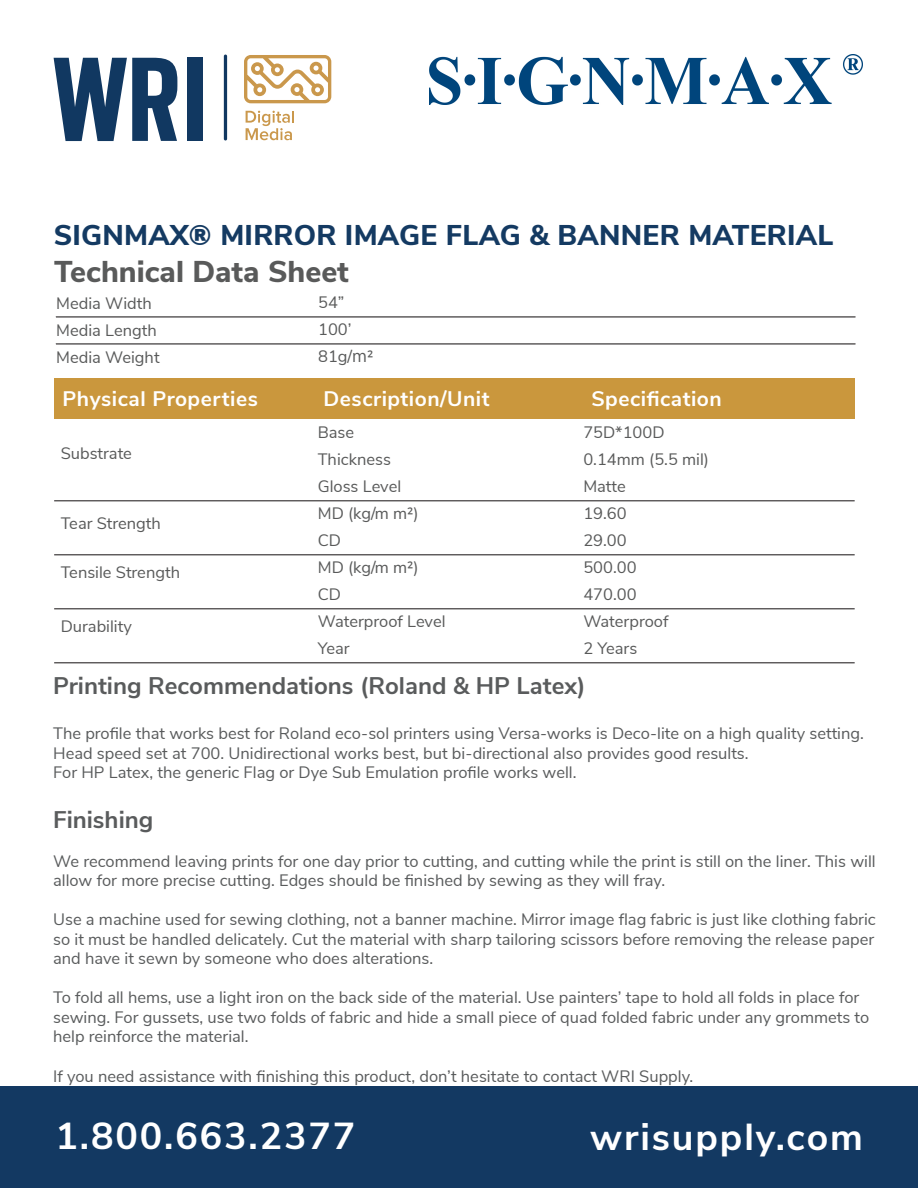
<style>
.page{position:relative;width:918px;height:1188px;background:#fff}
.page>*{position:absolute;margin:0;border:0;box-sizing:border-box;transform-origin:0 0}
.t1{font:700 37.5px "Nunito Sans";letter-spacing:.05em;color:#fff}
.t2{font:800 30px "Nunito Sans";color:#595a5a}
.t3{font:800 28.5px "Nunito Sans";letter-spacing:.01em;color:#143a62}
.t4{font:700 24px "Nunito Sans";color:#595b5c}
.t5{font:700 21px "Nunito Sans";letter-spacing:.025em;color:#fff}
.t6{font:16.5px/19.5px "Nunito Sans";color:#595b5c}
.t7{font:16.5px/27px "Nunito Sans";color:#595a5a}
.s1{font-family:"Koz Go Pr 6 N"}
</style>
<div class="page">
<div style="left:0;top:1087px;width:918px;height:101px;background:#133962"></div>
<img style="left:429px;top:55px;width:433px;height:49px">
<hr style="left:224px;top:55px;width:3px;height:86px;background:#113861;border-radius:2px">
<svg style="left:54px;top:58px;width:123px;height:83px"></svg>
<div style="left:188px;top:58px;width:15px;height:83px;background:#113861"></div>
<svg style="left:246px;top:111px;width:48px;height:29px"></svg>
<svg style="left:244px;top:55px;width:87px;height:48px"></svg>
<hr style="left:56px;top:317px;width:800px;height:1px;background:#231f20">
<hr style="left:56px;top:344px;width:800px;height:1px;background:#231f20">
<div style="left:54px;top:378px;width:801px;height:40px;background:#ca973d"></div>
<hr style="left:54px;top:501px;width:801px;height:1px;background:#231f20">
<hr style="left:54px;top:555px;width:801px;height:1px;background:#231f20">
<hr style="left:54px;top:609px;width:801px;height:1px;background:#231f20">
<hr style="left:54px;top:663px;width:801px;height:1px;background:#231f20">
<h3 class="t3" style="left:54px;top:214px;width:781px">SIGNMAX® MIRROR IMAGE FLAG &amp; BANNER MATERIAL</h3>
<h2 class="t2" style="left:54px;top:249px;width:296px">Technical Data Sheet</h2>
<p class="t7" style="left:56px;top:288px;width:105px">Media Width<br>Media Length<br>Media Weight</p>
<p class="t7" style="left:318px;top:288px;width:57px">54”<br>100’<br>81g/<span class="s1">m</span>2</p>
<p class="t5" style="left:63px;top:383px;width:197px">Physical Properties</p>
<p class="t5" style="left:324px;top:383px;width:168px">Description/Unit</p>
<p class="t7" style="left:318px;top:417px;width:129px">Base<br>Thickness<br>Gloss Level<br>MD (kg/m m2)<br>CD<br>MD (kg/m m2)<br>CD<br>Waterproof Level<br>Year</p>
<p class="t5" style="left:591px;top:383px;width:132px">Specification</p>
<p class="t7" style="left:583px;top:417px;width:127px">75D*100D<br>0.14mm (5.5 mil)<br>Matte<br>19.60<br>29.00<br>500.00<br>470.00<br>Waterproof<br>2 Years</p>
<p class="t7" style="left:61px;top:438px;width:73px">Substrate</p>
<p class="t7" style="left:61px;top:508px;width:102px">Tear Strength</p>
<p class="t7" style="left:61px;top:558px;width:121px">Tensile Strength</p>
<p class="t7" style="left:61px;top:611px;width:73px">Durability</p>
<h3 class="t4" style="left:53px;top:668px;width:534px">Printing Recommendations (Roland &amp; HP Latex)</h3>
<p class="t6" style="left:53px;top:723px;width:812px">The profile that works best for Roland eco-sol printers using Versa-works is Deco-lite on a high quality setting.<br>Head speed set at 700. Unidirectional works best, but bi-directional also provides good results.<br>For HP Latex, the generic Flag or Dye Sub Emulation profile works well.</p>
<h3 class="t4" style="left:53px;top:802px;width:102px">Finishing</h3>
<p class="t6" style="left:53px;top:850px;width:824px">We recommend leaving prints for one day prior to cutting, and cutting while the print is still on the liner. This will allow for more precise cutting. Edges should be finished by sewing as they will fray.</p>
<p class="t6" style="left:53px;top:909px;width:824px;text-align:justify">Use a machine used for sewing clothing, not a banner machine. Mirror image flag fabric is just like clothing fabric so it must be handled delicately. Cut the material with sharp tailoring scissors before removing the release paper and have it sewn by someone who does alterations.</p>
<p class="t6" style="left:53px;top:987px;width:818px">To fold all hems, use a light iron on the back side of the material. Use painters’ tape to hold all folds in place for sewing. For gussets, use two folds of fabric and hide a small piece of quad folded fabric under any grommets to help reinforce the material.</p>
<p class="t6" style="left:53px;top:1065px;width:642px">If you need assistance with finishing this product, don’t hesitate to contact WRI Supply.</p>
<h1 class="t1" style="left:56px;top:1108px;width:301px">1.800.663.2377</h1>
<h1 class="t1" style="left:590px;top:1109px;width:274px">wrisupply.com</h1>
</div>
